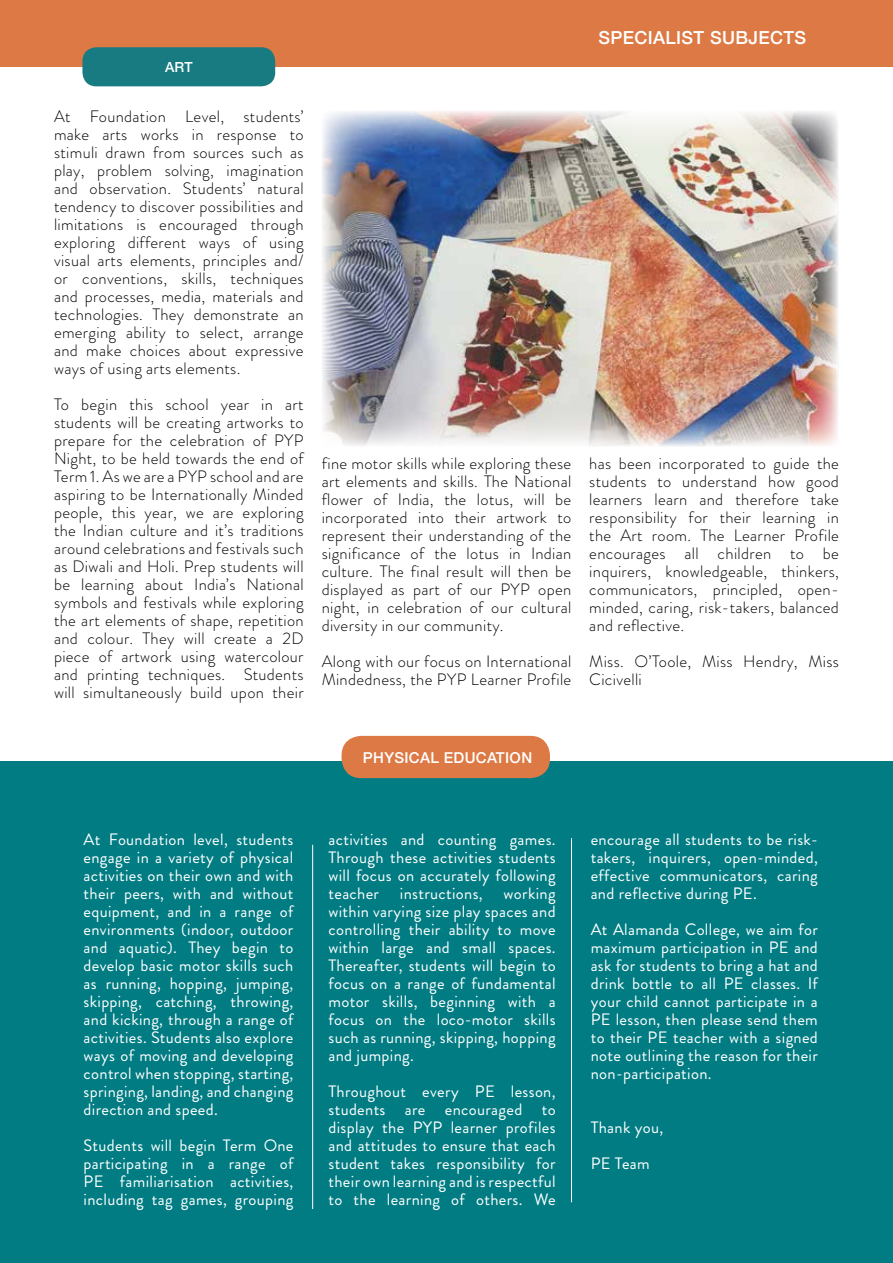
<style>
.page{position:relative;width:893px;height:1263px;background:#fff}
.page>*{position:absolute;margin:0;border:0;box-sizing:border-box;transform-origin:0 0}
.t1{font:500 18px "Helvetica Neue";letter-spacing:.02em;color:#fff}
.t2{font:300 16.5px/18px "Brandon Grotesque";letter-spacing:.02em;color:#000;text-align:justify}
.t3{font:16.5px/18px "Brandon Grotesque";letter-spacing:.02em;color:#fff;text-align:justify}
.t4{font:500 15px "Helvetica Neue";letter-spacing:.02em;color:#fff}
.t5{font:500 13.95px "Helvetica Neue";color:#fff}
</style>
<div class="page">
<div style="left:0;top:0;width:893px;height:67px;background:#dd7944"></div>
<div style="left:82px;top:47px;width:193px;height:39px;background:#187b81;border-radius:14px"></div>
<div style="left:0;top:761px;width:893px;height:502px;background:#017c83"></div>
<div style="left:342px;top:736px;width:208px;height:42px;background:#dd7944;border-radius:19px"></div>
<hr style="left:312px;top:845px;width:1px;height:364px;background:#fff">
<hr style="left:571px;top:838px;width:1px;height:364px;background:#fff">
<img style="left:322px;top:111px;width:515px;height:335px">
<p class="t5" style="left:165px;top:56px;width:29px">ART</p>
<p class="t2" style="left:54px;top:107px;width:251px">At Foundation Level, students’ make arts works in response to stimuli drawn from sources such as play, problem solving, imagination and observation. Students’ natural tendency to discover possibilities and limitations is encouraged through exploring different ways of using visual arts elements, principles and/ or conventions, skills, techniques and processes, media, materials and technologies. They demonstrate an emerging ability to select, arrange and make choices about expressive ways of using arts elements.</p>
<p class="t2" style="left:54px;top:396px;width:251px">To begin this school year in art students will be creating artworks to prepare for the celebration of PYP Night, to be held towards the end of Term 1. As we are a PYP school and are aspiring to be Internationally Minded people, this year, we are exploring the Indian culture and it’s traditions around celebrations and festivals such as Diwali and Holi. Prep students will be learning about India’s National symbols and festivals while exploring the art elements of shape, repetition and colour. They will create a 2D piece of artwork using watercolour and printing techniques. Students will simultaneously build upon their</p>
<p class="t2" style="left:322px;top:454px;width:251px">fine motor skills while exploring these art elements and skills. The National flower of India, the lotus, will be incorporated into their artwork to represent their understanding of the significance of the lotus in Indian culture. The final result will then be displayed as part of our PYP open night, in celebration of our cultural diversity in our community.</p>
<p class="t2" style="left:322px;top:652px;width:251px">Along with our focus on International<br>Mindedness, the PYP Learner Profile</p>
<p class="t1" style="left:598px;top:23px;width:209px">SPECIALIST SUBJECTS</p>
<p class="t2" style="left:589px;top:454px;width:251px">has been incorporated to guide the students to understand how good learners learn and therefore take responsibility for their learning in the Art room. The Learner Profile encourages all children to be inquirers, knowledgeable, thinkers, communicators, principled, open&shy;minded, caring, risk-takers, balanced and reflective.</p>
<p class="t2" style="left:589px;top:652px;width:251px">Miss. O’Toole, Miss Hendry, Miss<br>Cicivelli</p>
<p class="t4" style="left:363px;top:745px;width:171px">PHYSICAL EDUCATION</p>
<p class="t3" style="left:84px;top:831px;width:211px">At Foundation level, students engage in a variety of physical activities on their own and with their peers, with and without equipment, and in a range of environments (indoor, outdoor and aquatic). They begin to develop basic motor skills such as running, hopping, jumping, skipping, catching, throwing, and kicking, through a range of activities. Students also explore ways of moving and developing control when stopping, starting, springing, landing, and changing direction and speed.</p>
<p class="t3" style="left:84px;top:1137px;width:211px">Students will begin Term One participating in a range of PE familiarisation activities, including tag games, grouping</p>
<p class="t3" style="left:328px;top:831px;width:229px">activities and counting games.<br>Through these activities students will focus on accurately following teacher</p>
<p class="t3" style="left:328px;top:885px;width:229px;text-indent:175px">working within varying size play spaces and controlling their ability to move within large and small spaces.<br>Thereafter, students will begin to focus on a range of fundamental motor skills, beginning with a focus on the loco-motor skills such as running, skipping, hopping and jumping.</p>
<p class="t3" style="left:328px;top:1083px;width:229px">Throughout every PE lesson, students are encouraged to display the PYP learner profiles and attitudes to ensure that each student takes responsibility for their own learning and is respectful to the learning of others. We</p>
<p class="t3" style="left:400px;top:885px;width:84px">instructions,</p>
<p class="t3" style="left:591px;top:831px;width:229px">encourage all students to be risk&shy;takers, inquirers, open-minded, effective communicators, caring and reflective during PE.</p>
<p class="t3" style="left:591px;top:921px;width:229px">At Alamanda College, we aim for maximum participation in PE and ask for students to bring a hat and drink bottle to all PE classes. If your child cannot participate in a PE lesson, then please send them to their PE teacher with a signed note outlining the reason for their non-participation.</p>
<p class="t3" style="left:591px;top:1110px;width:74px;line-height:36px">Thank you,<br>PE Team</p>
</div>
